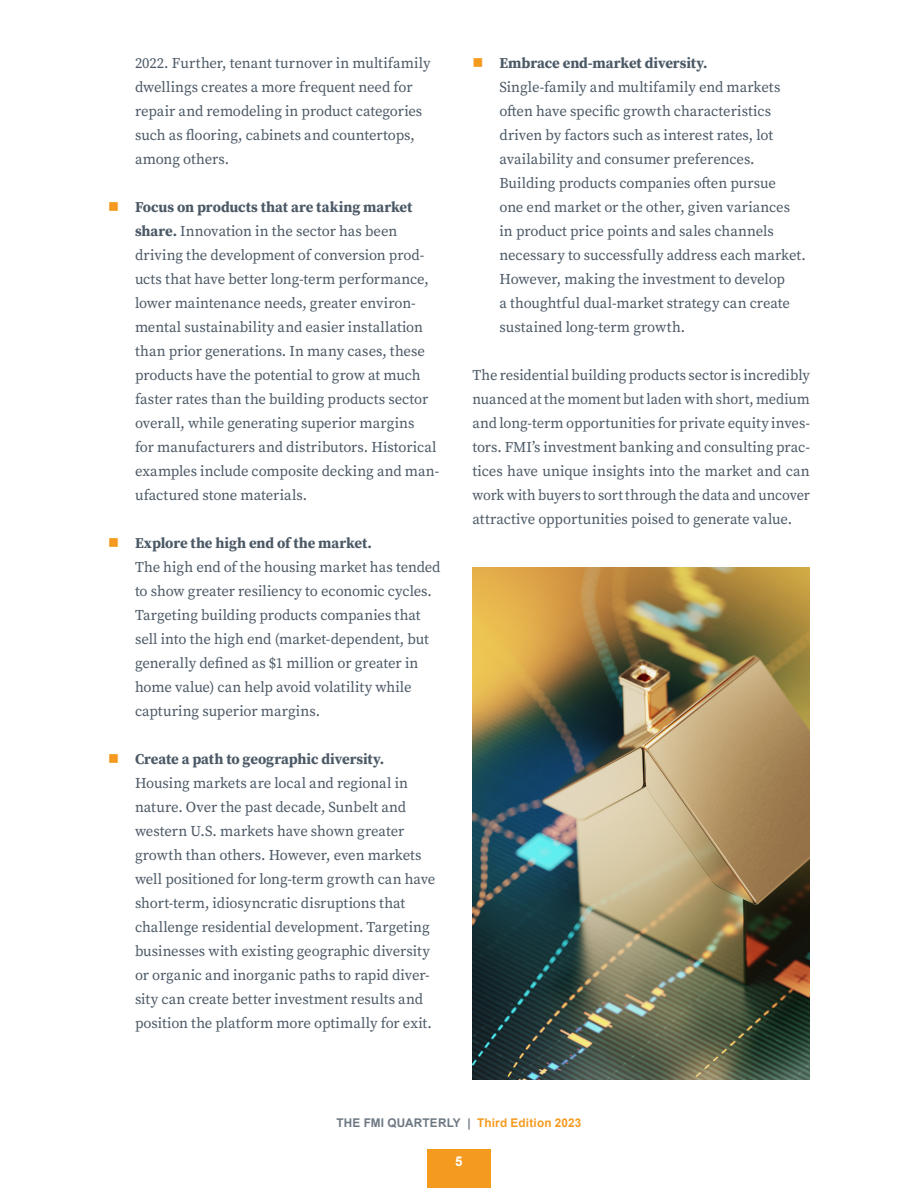
<style>
.page{position:relative;width:918px;height:1188px;background:#fff}
.page>*{position:absolute;margin:0;border:0;box-sizing:border-box;transform-origin:0 0}
.t1{font:15px/24px "Source Serif Pro";letter-spacing:-.005em;color:#4b5966}
.t2{font:700 13.5px "Arial";color:#fff}
.t3{font:700 12px "Arial";letter-spacing:.015em;color:#6e7984}
.s1{font-weight:700}
.s2{color:#f49a1e}
</style>
<div class="page">
<div style="left:427px;top:1149px;width:64px;height:39px;background:#f49a1e"></div>
<img style="left:472px;top:567px;width:338px;height:513px">
<p class="t1" style="left:135px;top:51px;width:297px">2022. Further, tenant turnover in multifamily dwellings creates a more frequent need for repair and remodeling in product categories such as flooring, cabinets and countertops, among others.</p>
<p class="t1" style="left:135px;top:195px;width:306px"><span class="s1">Focus on products that are taking market share.</span> Innovation in the sector has been driving the development of conversion prod&shy;ucts that have better long-term performance, lower maintenance needs, greater environ&shy;mental sustainability and easier installation than prior generations. In many cases, these products have the potential to grow at much faster rates than the building products sector overall, while generating superior margins<br>for manufacturers and distributors. Historical examples include composite decking and man&shy;ufactured stone materials.</p>
<p class="t1" style="left:135px;top:531px;width:307px"><span class="s1">Explore the high end of the market.<br></span>The high end of the housing market has tended to show greater resiliency to economic cycles.<br>Targeting building products companies that sell into the high end (market-dependent, but generally defined as $1 million or greater in home value) can help avoid volatility while capturing superior margins.</p>
<p class="t1" style="left:135px;top:747px;width:302px"><span class="s1">Create a path to geographic diversity.<br></span>Housing markets are local and regional in nature. Over the past decade, Sunbelt and western U.S. markets have shown greater growth than others. However, even markets well positioned for long-term growth can have short-term, idiosyncratic disruptions that challenge residential development. Targeting businesses with existing geographic diversity or organic and inorganic paths to rapid diver&shy;sity can create better investment results and position the platform more optimally for exit.</p>
<p class="t1" style="left:499px;top:51px;width:308px"><span class="s1">Embrace end-market diversity.<br></span>Single-family and multifamily end markets often have specific growth characteristics driven by factors such as interest rates, lot availability and consumer preferences.<br>Building products companies often pursue<br>one end market or the other, given variances in product price points and sales channels necessary to successfully address each market.<br>However, making the investment to develop<br>a thoughtful dual-market strategy can create sustained long-term growth.</p>
<p class="t1" style="left:472px;top:363px;width:339px;text-align:justify">The residential building products sector is incredibly nuanced at the moment but laden with short, medium and long-term opportunities for private equity inves&shy;tors. FMI’s investment banking and consulting prac&shy;tices have unique insights into the market and can work with buyers to sort through the data and uncover attractive opportunities poised to generate value.</p>
<p class="t3" style="left:337px;top:1114px;width:246px">THE FMI QUARTERLY | <span class="s2">Third Edition 2023</span></p>
<p class="t2" style="left:455px;top:1152px;width:9px">5</p>
</div>
